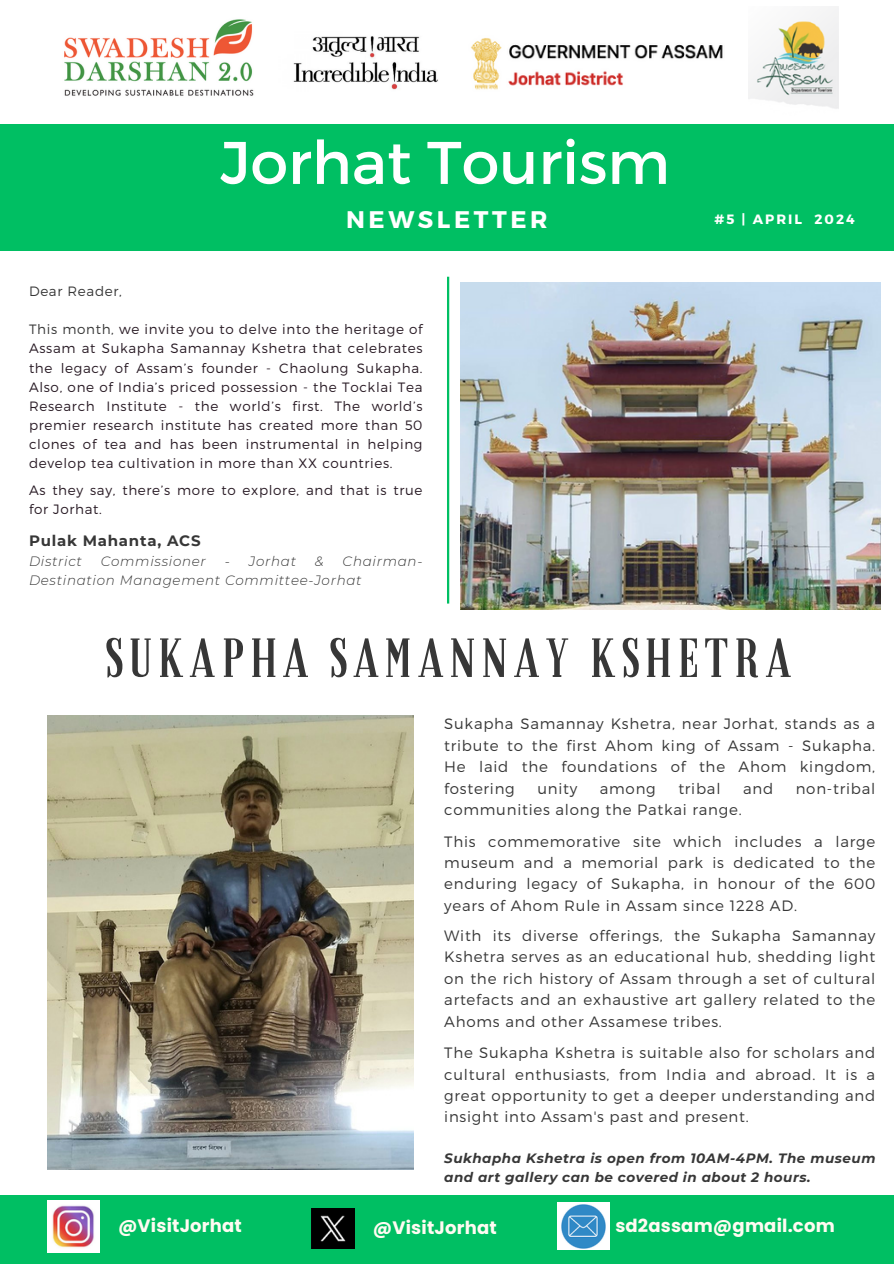
<style>
.page{position:relative;width:894px;height:1264px;background:#fff}
.page>*{position:absolute;margin:0;border:0;box-sizing:border-box;transform-origin:0 0}
.t1{font:60px "Montserrat";color:#fff}
.t2{font:54px "Granaina limpia";letter-spacing:.1em;color:#373737}
.t3{font:700 24px "Montserrat";letter-spacing:.15em;color:#fff}
.t4{font:700 18px "Poppins";letter-spacing:.01em;color:#fffbf2}
.t5{font:300 15px/21.3px "Montserrat";letter-spacing:.05em;color:#373737;text-align:justify}
.t6{font:700 15px "Montserrat";letter-spacing:.05em;color:#373737}
.t7{font:300 13.5px/19.2px "Montserrat";letter-spacing:.05em;color:#291b25;text-align:justify}
.t8{font:italic 700 13.5px/19.2px "Montserrat";letter-spacing:.04em;color:#373737}
.t9{font:italic 300 13.5px/19.2px "Montserrat";letter-spacing:.05em;color:#373737}
.t10{font:700 13.5px "Montserrat";letter-spacing:.15em;color:#fff}
.t11{font:300 13.5px "Montserrat";letter-spacing:.05em;color:#373737}
.s1{color:#373737}
</style>
<div class="page">
<div style="left:0;top:125px;width:893px;height:126px;background:#00bf63"></div>
<div style="left:0;top:1195px;width:893px;height:68px;background:#00bf63"></div>
<img style="left:64px;top:19px;width:190px;height:77px">
<img style="left:748px;top:7px;width:90px;height:102px">
<img style="left:470px;top:38px;width:253px;height:52px">
<img style="left:293px;top:36px;width:145px;height:54px">
<img style="left:48px;top:1200px;width:52px;height:52px">
<img style="left:311px;top:1208px;width:43px;height:40px">
<img style="left:557px;top:1202px;width:52px;height:47px">
<hr style="left:447px;top:277px;width:2px;height:326px;background:#00bf63">
<img style="left:460px;top:283px;width:420px;height:326px">
<img style="left:48px;top:716px;width:366px;height:453px">
<p class="t1" style="left:220px;top:123px;width:451px">Jorhat Tourism</p>
<p class="t3" style="left:346px;top:204px;width:203px">NEWSLETTER</p>
<p class="t10" style="left:714px;top:210px;width:142px">#5 | APRIL 2024</p>
<h4 class="t11" style="left:29px;top:282px;width:94px">Dear Reader,</h4>
<p class="t7" style="left:29px;top:319px;width:395px"><span class="s1">This month,</span> we invite you to delve into the heritage of Assam at Sukapha Samannay Kshetra that celebrates the legacy of Assam’s founder - Chaolung Sukapha.<br>Also, one of India’s priced possession - the Tocklai Tea Research Institute - the world’s first. The world’s premier research institute has created more than 50 clones of tea and has been instrumental in helping develop tea cultivation in more than XX countries.</p>
<h4 class="t7" style="left:29px;top:480px;width:395px">As they say, there’s more to explore, and that is true for Jorhat.</h4>
<p class="t6" style="left:29px;top:531px;width:173px">Pulak Mahanta, ACS</p>
<h4 class="t9" style="left:29px;top:551px;width:54px">District</h4>
<h4 class="t9" style="left:101px;top:551px;width:106px">Commissioner</h4>
<h4 class="t9" style="left:225px;top:551px;width:73px">- Jorhat</h4>
<h4 class="t9" style="left:315px;top:551px;width:10px">&amp;</h4>
<h4 class="t9" style="left:29px;top:551px;width:395px;text-indent:313px">Chairman-<br>Destination Management Committee-Jorhat</h4>
<h6 class="t2" style="left:105px;top:636px;width:687px">SUKAPHA SAMANNAY KSHETRA</h6>
<p class="t5" style="left:444px;top:712px;width:432px">Sukapha Samannay Kshetra, near Jorhat, stands as a tribute to the first Ahom king of Assam - Sukapha.<br>He laid the foundations of the Ahom kingdom, fostering</p>
<p class="t5" style="left:537px;top:776px;width:41px">unity</p>
<p class="t5" style="left:599px;top:776px;width:57px">among</p>
<p class="t5" style="left:678px;top:776px;width:44px">tribal</p>
<p class="t5" style="left:742px;top:776px;width:32px">and</p>
<p class="t5" style="left:795px;top:776px;width:81px">non-tribal</p>
<p class="t5" style="left:444px;top:798px;width:299px">communities along the Patkai range.</p>
<h2 class="t5" style="left:444px;top:829px;width:432px">This commemorative site which includes a large museum and a memorial park is dedicated to the enduring legacy of Sukapha, in honour of the 600 years of Ahom Rule in Assam since 1228 AD.</h2>
<p class="t5" style="left:444px;top:924px;width:432px">With its diverse offerings, the Sukapha Samannay Kshetra serves as an educational hub, shedding light on the rich history of Assam through a set of cultural artefacts and an exhaustive art gallery related to the Ahoms and other Assamese tribes.</p>
<h6 class="t5" style="left:444px;top:1041px;width:432px">The Sukapha Kshetra is suitable also for scholars and cultural enthusiasts, from India and abroad. It is a great opportunity to get a deeper understanding and insight into Assam's past and present.</h6>
<h6 class="t8" style="left:444px;top:1148px;width:432px">Sukhapha Kshetra is open from 10AM-4PM. The museum and art gallery can be covered in about 2 hours.</h6>
<h6 class="t4" style="left:118px;top:1213px;width:125px">@VisitJorhat</h6>
<h5 class="t4" style="left:373px;top:1214px;width:125px">@VisitJorhat</h5>
<p class="t4" style="left:615px;top:1213px;width:221px">sd2assam@gmail.com</p>
</div>
